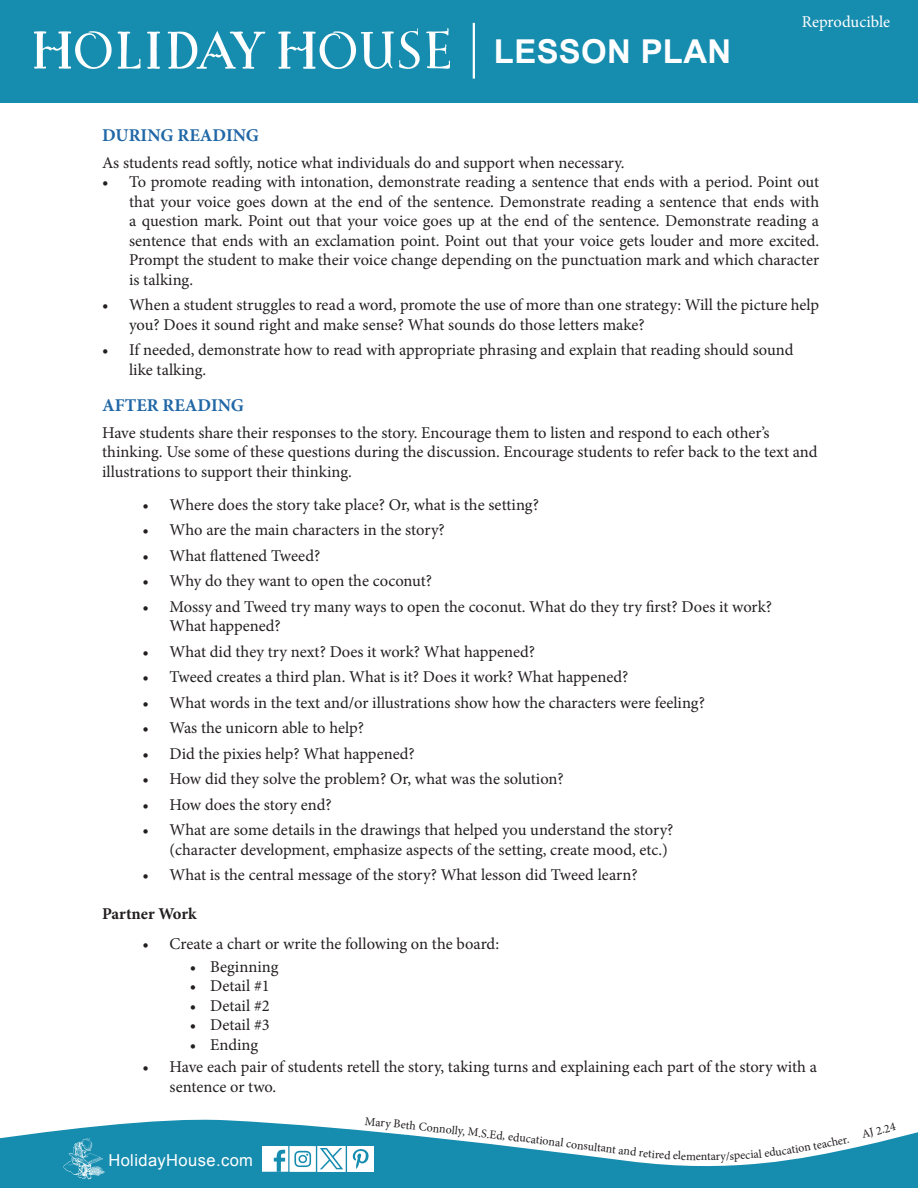
<style>
.page{position:relative;width:918px;height:1188px;background:#fff}
.page>*{position:absolute;margin:0;border:0;box-sizing:border-box;transform-origin:0 0}
.t1{font:700 32.85px "Arial";letter-spacing:.01em;color:#fff}
.t2{font:700 18px "Minion Pro";color:#2167a6}
.t3{font:16.5px/19.5px "Minion Pro";letter-spacing:-.005em;color:#231f20}
.t4{font:16.5px "Arial";letter-spacing:.025em;color:#fff}
.t5{font:16.5px "Minion Pro";color:#fff}
.t6{font:700 16.5px "Minion Pro";letter-spacing:-.005em;color:#231f20}
.t7{font:12px "Minion Pro";color:#231f20}
</style>
<div class="page">
<div style="left:0;top:0;width:918px;height:102px;background:#168caf"></div>
<hr style="left:473px;top:23px;width:2px;height:56px;background:#fff">
<img style="left:34px;top:28px;width:416px;height:40px">
<svg style="left:0;top:1119px;width:918px;height:69px;fill:#168caf"></svg>
<img style="left:64px;top:1138px;width:41px;height:44px">
<img style="left:262px;top:1146px;width:111px;height:26px">
<svg style="left:365px;top:1119px;width:11px;height:7px"></svg>
<svg style="left:639px;top:1150px;width:62px;height:10px"></svg>
<svg style="left:711px;top:1142px;width:117px;height:21px"></svg>
<svg style="left:861px;top:1128px;width:14px;height:10px"></svg>
<p class="t1" style="left:494px;top:29px;width:239px">LESSON PLAN</p>
<p class="t5" style="left:802px;top:11px;width:90px">Reproducible</p>
<p class="t2" style="left:102px;top:122px;width:158px">DURING READING</p>
<p class="t3" style="left:102px;top:153px;width:524px">As students read softly, notice what individuals do and support when necessary.</p>
<p class="t3" style="left:129px;top:172px;width:692px;text-align:justify;text-indent:-27px">• To promote reading with intonation, demonstrate reading a sentence that ends with a period. Point out that your voice goes down at the end of the sentence. Demonstrate reading a sentence that ends with a question mark. Point out that your voice goes up at the end of the sentence. Demonstrate reading a sentence that ends with an exclamation point. Point out that your voice gets louder and more excited.<br>Prompt the student to make their voice change depending on the punctuation mark and which character is talking.</p>
<p class="t3" style="left:129px;top:295px;width:692px;text-indent:-27px">• When a student struggles to read a word, promote the use of more than one strategy: Will the picture help you? Does it sound right and make sense? What sounds do those letters make?</p>
<p class="t3" style="left:129px;top:340px;width:666px;text-indent:-27px">• If needed, demonstrate how to read with appropriate phrasing and explain that reading should sound like talking.</p>
<p class="t2" style="left:102px;top:392px;width:143px">AFTER READING</p>
<p class="t3" style="left:102px;top:423px;width:717px">Have students share their responses to the story. Encourage them to listen and respond to each other’s thinking. Use some of these questions during the discussion. Encourage students to refer back to the text and illustrations to support their thinking.</p>
<p class="t3" style="left:143px;top:495px;width:398px">• Where does the story take place? Or, what is the setting?</p>
<p class="t3" style="left:143px;top:520px;width:304px">• Who are the main characters in the story?</p>
<p class="t3" style="left:143px;top:546px;width:179px">• What flattened Tweed?</p>
<p class="t3" style="left:143px;top:571px;width:291px">• Why do they want to open the coconut?</p>
<p class="t3" style="left:170px;top:597px;width:604px;text-indent:-27px">• Mossy and Tweed try many ways to open the coconut. What do they try first? Does it work?<br>What happened?</p>
<p class="t3" style="left:143px;top:642px;width:394px">• What did they try next? Does it work? What happened?</p>
<p class="t3" style="left:143px;top:667px;width:487px">• Tweed creates a third plan. What is it? Does it work? What happened?</p>
<p class="t3" style="left:143px;top:693px;width:564px">• What words in the text and/or illustrations show how the characters were feeling?</p>
<p class="t3" style="left:143px;top:718px;width:223px">• Was the unicorn able to help?</p>
<p class="t3" style="left:143px;top:744px;width:274px">• Did the pixies help? What happened?</p>
<p class="t3" style="left:143px;top:769px;width:423px">• How did they solve the problem? Or, what was the solution?</p>
<p class="t3" style="left:143px;top:795px;width:191px">• How does the story end?</p>
<p class="t3" style="left:170px;top:820px;width:505px;text-indent:-27px">• What are some details in the drawings that helped you understand the story? (character development, emphasize aspects of the setting, create mood, etc.)</p>
<p class="t3" style="left:143px;top:865px;width:497px">• What is the central message of the story? What lesson did Tweed learn?</p>
<p class="t6" style="left:102px;top:902px;width:96px">Partner Work</p>
<p class="t3" style="left:143px;top:934px;width:358px">• Create a chart or write the following on the board:</p>
<p class="t3" style="left:190px;top:957px;width:90px">• Beginning</p>
<p class="t3" style="left:190px;top:976px;width:81px">• Detail #1</p>
<p class="t3" style="left:190px;top:996px;width:81px">• Detail #2</p>
<p class="t3" style="left:190px;top:1015px;width:81px">• Detail #3</p>
<p class="t3" style="left:190px;top:1035px;width:70px">• Ending</p>
<p class="t3" style="left:170px;top:1057px;width:649px;text-indent:-27px">• Have each pair of students retell the story, taking turns and explaining each part of the story with a sentence or two.</p>
<p class="t4" style="left:108px;top:1149px;width:146px">HolidayHouse.com</p>
<p class="t7" style="left:376px;top:1114px;width:92px;rotate:6deg">ary Beth Connolly,</p>
<p class="t7" style="left:469px;top:1123px;width:171px;rotate:7deg">M.S.Ed, educational consultant and</p>
<p class="t7" style="left:701px;top:1148px;width:11px">nt</p>
<p class="t7" style="left:825px;top:1136px;width:24px;rotate:-12deg">cher.</p>
<p class="t7" style="left:874px;top:1123px;width:21px;rotate:-14deg">2.24</p>
</div>
